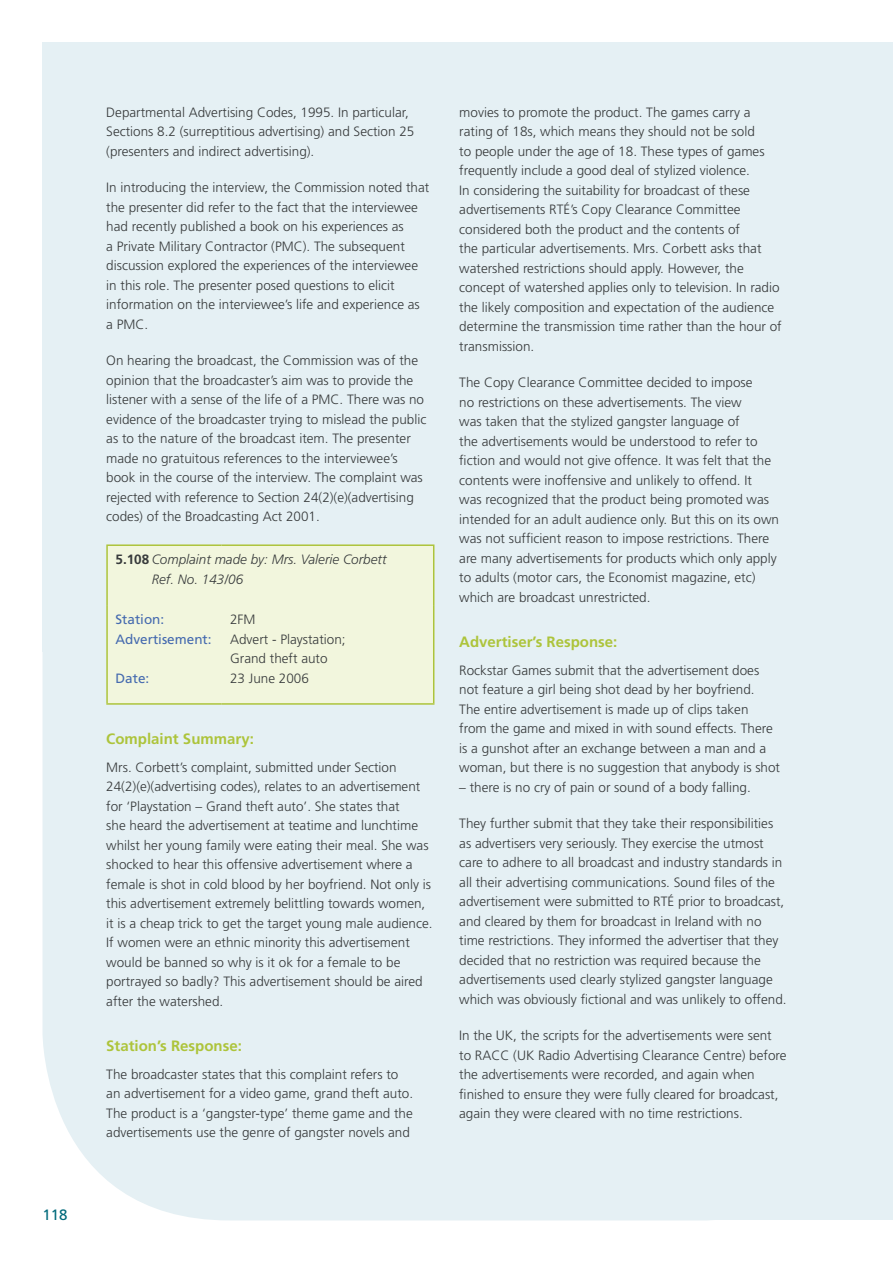
<style>
.page{position:relative;width:893px;height:1263px;background:#fff}
.page>*{position:absolute;margin:0;border:0;box-sizing:border-box;transform-origin:0 0}
.t1{font:700 15px "Frutiger";color:#adc43b}
.t2{font:15px "Frutiger";color:#006a7b}
.t3{font:300 13.5px/19.5px "Frutiger";color:#373a3b}
.t4{font:italic 300 13.5px/19.5px "Frutiger";color:#373a3b}
.t5{font:13.5px/19.5px "Frutiger";color:#456aaf}
.s1{font-weight:700;font-style:normal}
</style>
<div class="page">
<div style="left:43px;top:43px;width:850px;height:1177px;background:#e5f0f4;border-radius:187px"></div>
<div style="left:43px;top:43px;width:850px;height:609px;background:#e5f0f4"></div>
<div style="left:459px;top:43px;width:434px;height:1177px;background:#e5f0f4"></div>
<div style="left:108px;top:546px;width:325px;height:157px;background:#f2f6dd"></div>
<hr style="left:106px;top:605px;width:2px;height:98px;background:#adc43b">
<hr style="left:106px;top:703px;width:116px;height:2px;background:#adc43b">
<hr style="left:433px;top:605px;width:1px;height:98px;background:#adc43b">
<hr style="left:222px;top:703px;width:212px;height:2px;background:#adc43b">
<hr style="left:106px;top:544px;width:116px;height:2px;background:#adc43b">
<hr style="left:106px;top:546px;width:2px;height:59px;background:#adc43b">
<hr style="left:222px;top:544px;width:212px;height:2px;background:#adc43b">
<hr style="left:433px;top:546px;width:1px;height:59px;background:#adc43b">
<p class="t2" style="left:43px;top:1206px;width:25px">118</p>
<p class="t3" style="left:106px;top:102px;width:310px">Departmental Advertising Codes, 1995. In particular,<br>Sections 8.2 (surreptitious advertising) and Section 25 (presenters and indirect advertising).</p>
<p class="t3" style="left:106px;top:178px;width:325px">In introducing the interview, the Commission noted that the presenter did refer to the fact that the interviewee had recently published a book on his experiences as<br>a Private Military Contractor (PMC). The subsequent discussion explored the experiences of the interviewee in this role. The presenter posed questions to elicit information on the interviewee’s life and experience as a PMC.</p>
<p class="t3" style="left:106px;top:351px;width:322px">On hearing the broadcast, the Commission was of the opinion that the broadcaster’s aim was to provide the listener with a sense of the life of a PMC. There was no evidence of the broadcaster trying to mislead the public as to the nature of the broadcast item. The presenter made no gratuitous references to the interviewee’s book in the course of the interview. The complaint was rejected with reference to Section 24(2)(e)(advertising codes) of the Broadcasting Act 2001.</p>
<p class="t4" style="left:152px;top:550px;width:236px;text-indent:-36px"><span class="s1">5.108</span> Complaint made by: Mrs. Valerie Corbett<br>Ref. No. 143/06</p>
<p class="t5" style="left:116px;top:609px;width:98px">Station:<br>Advertisement:</p>
<p class="t5" style="left:116px;top:668px;width:35px">Date:</p>
<p class="t3" style="left:230px;top:610px;width:117px">2FM<br>Advert - Playstation;<br>Grand theft auto<br>23 June 2006</p>
<p class="t1" style="left:106px;top:730px;width:149px">Complaint Summary:</p>
<p class="t3" style="left:106px;top:757px;width:328px">Mrs. Corbett’s complaint, submitted under Section 24(2)(e)(advertising codes), relates to an advertisement for ‘Playstation – Grand theft auto’. She states that<br>she heard the advertisement at teatime and lunchtime whilst her young family were eating their meal. She was shocked to hear this offensive advertisement where a female is shot in cold blood by her boyfriend. Not only is this advertisement extremely belittling towards women, it is a cheap trick to get the target young male audience.<br>If women were an ethnic minority this advertisement would be banned so why is it ok for a female to be portrayed so badly? This advertisement should be aired after the watershed.</p>
<p class="t1" style="left:106px;top:1037px;width:137px">Station’s Response:</p>
<p class="t3" style="left:106px;top:1064px;width:308px">The broadcaster states that this complaint refers to an advertisement for a video game, grand theft auto.<br>The product is a ‘gangster-type’ theme game and the advertisements use the genre of gangster novels and</p>
<p class="t3" style="left:459px;top:102px;width:324px">movies to promote the product. The games carry a rating of 18s, which means they should not be sold<br>to people under the age of 18. These types of games frequently include a good deal of stylized violence.<br>In considering the suitability for broadcast of these advertisements RTÉ’s Copy Clearance Committee considered both the product and the contents of<br>the particular advertisements. Mrs. Corbett asks that watershed restrictions should apply. However, the concept of watershed applies only to television. In radio the likely composition and expectation of the audience determine the transmission time rather than the hour of transmission.</p>
<p class="t3" style="left:459px;top:373px;width:321px">The Copy Clearance Committee decided to impose<br>no restrictions on these advertisements. The view<br>was taken that the stylized gangster language of<br>the advertisements would be understood to refer to fiction and would not give offence. It was felt that the contents were inoffensive and unlikely to offend. It<br>was recognized that the product being promoted was intended for an adult audience only. But this on its own was not sufficient reason to impose restrictions. There are many advertisements for products which only apply to adults (motor cars, the Economist magazine, etc) which are broadcast unrestricted.</p>
<p class="t1" style="left:459px;top:633px;width:160px">Advertiser’s Response:</p>
<p class="t3" style="left:459px;top:660px;width:322px">Rockstar Games submit that the advertisement does not feature a girl being shot dead by her boyfriend.<br>The entire advertisement is made up of clips taken<br>from the game and mixed in with sound effects. There is a gunshot after an exchange between a man and a woman, but there is no suggestion that anybody is shot</p>
<p class="t3" style="left:459px;top:777px;width:293px">– there is no cry of pain or sound of a body falling.</p>
<p class="t3" style="left:459px;top:814px;width:329px">They further submit that they take their responsibilities as advertisers very seriously. They exercise the utmost care to adhere to all broadcast and industry standards in all their advertising communications. Sound files of the advertisement were submitted to RTÉ prior to broadcast, and cleared by them for broadcast in Ireland with no time restrictions. They informed the advertiser that they decided that no restriction was required because the advertisements used clearly stylized gangster language which was obviously fictional and was unlikely to offend.</p>
<p class="t3" style="left:459px;top:1026px;width:329px">In the UK, the scripts for the advertisements were sent to RACC (UK Radio Advertising Clearance Centre) before the advertisements were recorded, and again when finished to ensure they were fully cleared for broadcast, again they were cleared with no time restrictions.</p>
</div>
